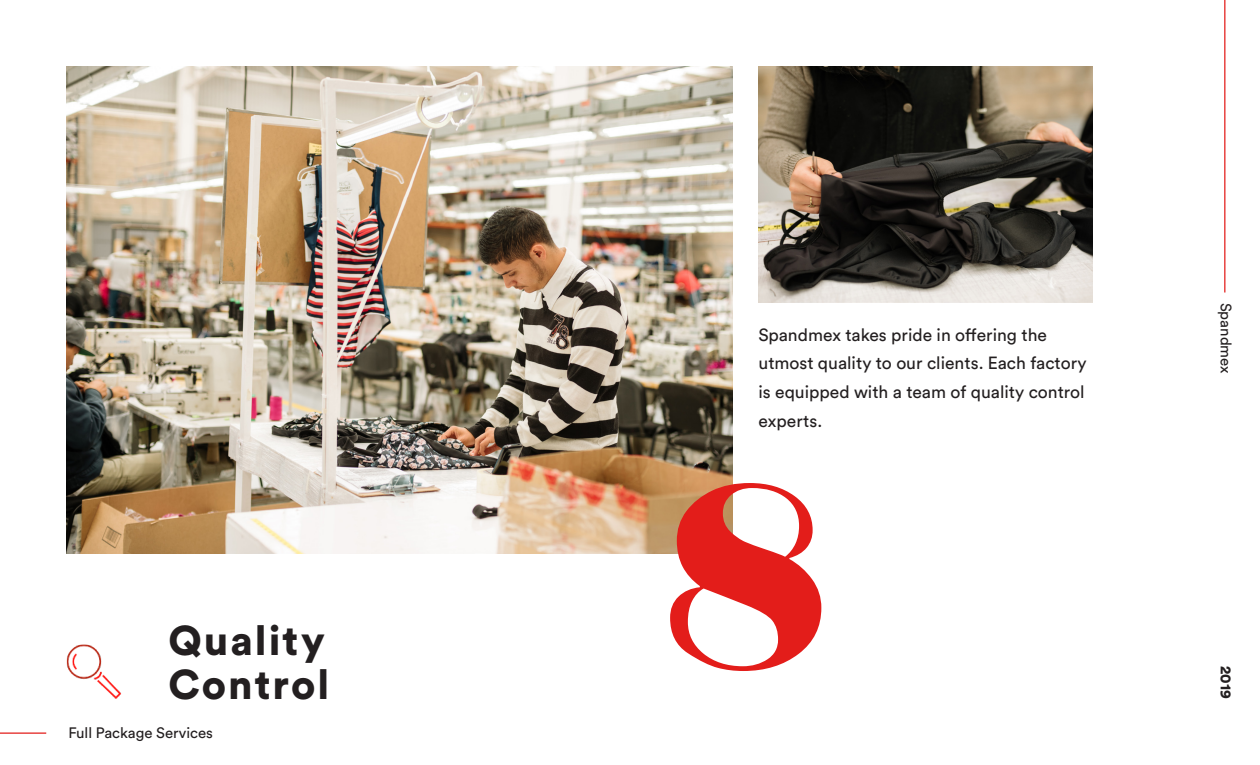
<style>
.page{position:relative;width:1260px;height:765px;background:#fff}
.page>*{position:absolute;margin:0;border:0;box-sizing:border-box;transform-origin:0 0}
.Page{font:250px "Elephant";color:#e31d1a}
.Titulo{font:900 41.25px "Circular Std";letter-spacing:.05em;color:#231f20}
.Cuerpo{font:17.5px/28.8px "Circular Std";color:#231f20}
.t1{font:15px "Circular Std";color:#231f20}
.t2{font:900 15px "Circular Std";color:#231f20}
</style>
<div class="page">
<hr style="left:1224px;top:0;width:1px;height:292px;background:#e31d1a">
<hr style="left:0;top:732px;width:46px;height:2px;background:#e31d1a">
<img style="left:66px;top:66px;width:666px;height:488px">
<img style="left:759px;top:66px;width:333px;height:237px">
<img style="left:66px;top:644px;width:56px;height:55px">
<p class="Titulo" style="left:169px;top:613px;width:158px">Quality</p>
<p class="Titulo" style="left:169px;top:657px;width:162px">Control</p>
<p class="t1" style="left:68px;top:724px;width:146px">Full Package Services</p>
<p class="Cuerpo" style="left:758px;top:320px;width:330px">Spandmex takes pride in offering the utmost quality to our clients. Each factory is equipped with a team of quality control experts.</p>
<p class="Page" style="left:660px;top:422px;width:172px">8</p>
<p class="t1" style="left:1235px;top:303px;width:72px;rotate:90deg">Spandmex</p>
<p class="t2" style="left:1236px;top:666px;width:34px;rotate:90deg">2019</p>
</div>
